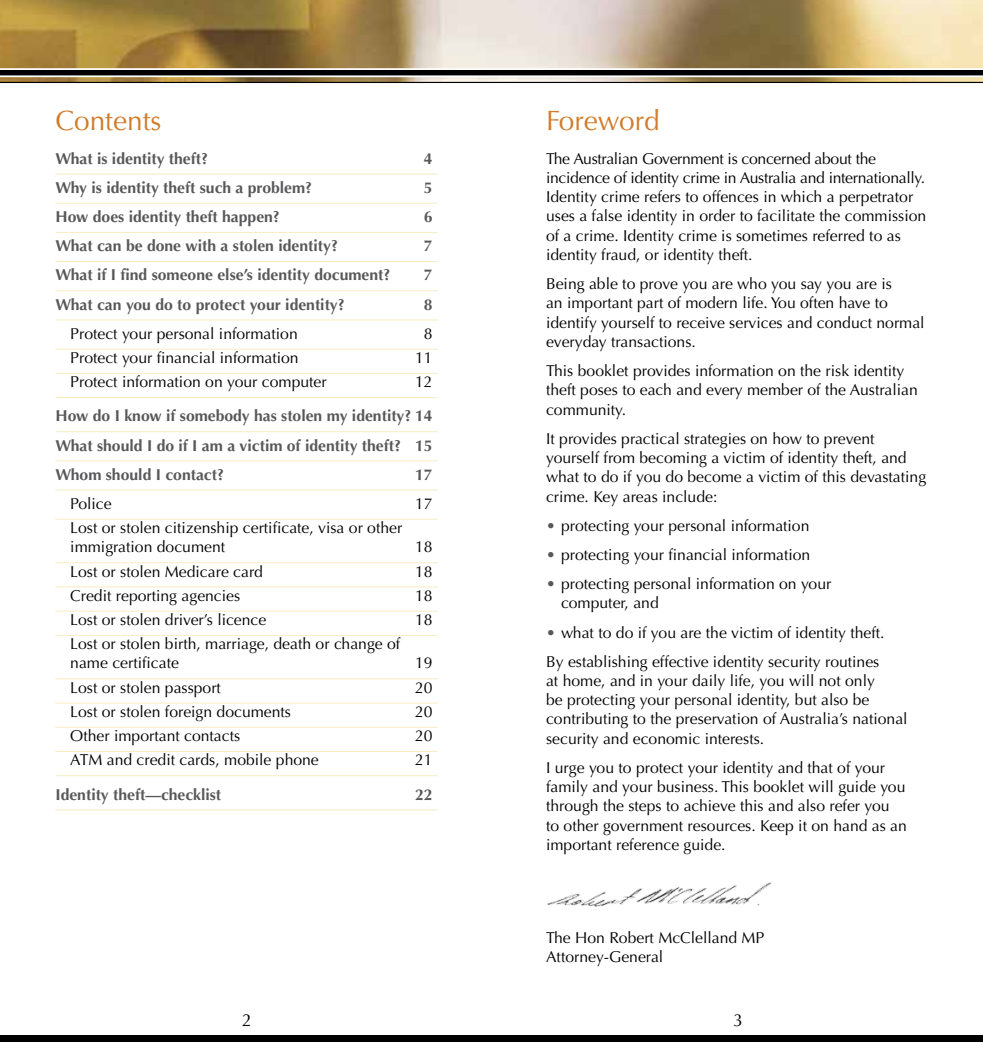
<style>
.page{position:relative;width:983px;height:1042px;background:#fff}
.page>*{position:absolute;margin:0;border:0;box-sizing:border-box;transform-origin:0 0}
.Head{font:28px "Optima";color:#d17c2a}
.Head_2{font:17.5px "Optima";color:#000}
.Text{font:15.75px/19.2px "Optima";color:#000}
.TOC_ind{font:15.75px/19.2px "Optima";color:#000}
.t1{font:700 15.75px "Optima";color:#58585a}
.Bullet{font:15.75px/19.2px "Optima";color:#000}
.s1{color:#58585a}
</style>
<div class="page">
<svg style="left:0;top:0;width:982px;height:83px;background:#b59e71"></svg>
<svg style="left:0;top:68px;width:982px;height:9px"></svg>
<div style="left:0;top:1035px;width:982px;height:7px;background:#000"></div>
<hr style="left:55px;top:174px;width:382px;height:1px;background:#f8ecc2">
<hr style="left:55px;top:203px;width:382px;height:1px;background:#f8ecc2">
<hr style="left:55px;top:232px;width:382px;height:1px;background:#f8ecc2">
<hr style="left:55px;top:261px;width:382px;height:1px;background:#f8ecc2">
<hr style="left:55px;top:290px;width:382px;height:1px;background:#f8ecc2">
<hr style="left:55px;top:319px;width:382px;height:1px;background:#f8ecc2">
<hr style="left:55px;top:349px;width:382px;height:1px;background:#f8ecc2">
<hr style="left:55px;top:373px;width:382px;height:1px;background:#f8ecc2">
<hr style="left:55px;top:397px;width:382px;height:1px;background:#f8ecc2">
<hr style="left:55px;top:431px;width:382px;height:1px;background:#f8ecc2">
<hr style="left:55px;top:460px;width:382px;height:1px;background:#f8ecc2">
<hr style="left:55px;top:490px;width:382px;height:1px;background:#f8ecc2">
<hr style="left:55px;top:519px;width:382px;height:1px;background:#f8ecc2">
<hr style="left:55px;top:562px;width:382px;height:1px;background:#f8ecc2">
<hr style="left:55px;top:586px;width:382px;height:1px;background:#f8ecc2">
<hr style="left:55px;top:611px;width:382px;height:1px;background:#f8ecc2">
<hr style="left:55px;top:635px;width:382px;height:1px;background:#f8ecc2">
<hr style="left:55px;top:678px;width:382px;height:1px;background:#f8ecc2">
<hr style="left:55px;top:702px;width:382px;height:1px;background:#f8ecc2">
<hr style="left:55px;top:727px;width:382px;height:1px;background:#f8ecc2">
<hr style="left:55px;top:751px;width:382px;height:1px;background:#f8ecc2">
<hr style="left:55px;top:775px;width:382px;height:1px;background:#f8ecc2">
<hr style="left:55px;top:809px;width:382px;height:1px;background:#f8ecc2">
<img style="left:546px;top:882px;width:226px;height:25px">
<p class="Head" style="left:55px;top:104px;width:107px">Contents</p>
<p class="t1" style="left:55px;top:149px;width:154px">What is identity theft?</p>
<p class="t1" style="left:424px;top:149px;width:10px">4</p>
<p class="t1" style="left:55px;top:178px;width:258px">Why is identity theft such a problem?</p>
<p class="t1" style="left:424px;top:178px;width:10px">5</p>
<p class="t1" style="left:55px;top:208px;width:226px">How does identity theft happen?</p>
<p class="t1" style="left:424px;top:208px;width:10px">6</p>
<p class="t1" style="left:55px;top:237px;width:284px">What can be done with a stolen identity?</p>
<p class="t1" style="left:424px;top:237px;width:10px">7</p>
<p class="t1" style="left:55px;top:266px;width:336px">What if I find someone else’s identity document?</p>
<p class="t1" style="left:424px;top:266px;width:10px">7</p>
<p class="t1" style="left:55px;top:295px;width:291px">What can you do to protect your identity?</p>
<p class="t1" style="left:424px;top:295px;width:10px">8</p>
<p class="TOC_ind" style="left:70px;top:324px;width:229px">Protect your personal information</p>
<p class="TOC_ind" style="left:424px;top:324px;width:10px">8</p>
<p class="TOC_ind" style="left:70px;top:348px;width:230px">Protect your financial information</p>
<p class="TOC_ind" style="left:415px;top:348px;width:19px">11</p>
<p class="TOC_ind" style="left:70px;top:372px;width:258px">Protect information on your computer</p>
<p class="TOC_ind" style="left:415px;top:372px;width:19px">12</p>
<p class="t1" style="left:55px;top:407px;width:379px">How do I know if somebody has stolen my identity? 14</p>
<p class="t1" style="left:55px;top:436px;width:379px">What should I do if I am a victim of identity theft? 15</p>
<p class="t1" style="left:55px;top:465px;width:170px">Whom should I contact?</p>
<p class="t1" style="left:415px;top:465px;width:19px">17</p>
<p class="TOC_ind" style="left:70px;top:494px;width:43px">Police</p>
<p class="TOC_ind" style="left:415px;top:494px;width:19px">17</p>
<p class="TOC_ind" style="left:70px;top:518px;width:333px">Lost or stolen citizenship certificate, visa or other immigration document</p>
<p class="TOC_ind" style="left:415px;top:538px;width:19px">18</p>
<p class="TOC_ind" style="left:70px;top:562px;width:194px">Lost or stolen Medicare card</p>
<p class="TOC_ind" style="left:415px;top:562px;width:19px">18</p>
<p class="TOC_ind" style="left:70px;top:586px;width:171px">Credit reporting agencies</p>
<p class="TOC_ind" style="left:415px;top:586px;width:19px">18</p>
<p class="TOC_ind" style="left:70px;top:610px;width:197px">Lost or stolen driver’s licence</p>
<p class="TOC_ind" style="left:415px;top:610px;width:19px">18</p>
<p class="TOC_ind" style="left:70px;top:634px;width:331px">Lost or stolen birth, marriage, death or change of name certificate</p>
<p class="TOC_ind" style="left:415px;top:654px;width:19px">19</p>
<p class="TOC_ind" style="left:70px;top:678px;width:152px">Lost or stolen passport</p>
<p class="TOC_ind" style="left:415px;top:678px;width:19px">20</p>
<p class="TOC_ind" style="left:70px;top:702px;width:222px">Lost or stolen foreign documents</p>
<p class="TOC_ind" style="left:415px;top:702px;width:19px">20</p>
<p class="TOC_ind" style="left:70px;top:726px;width:171px">Other important contacts</p>
<p class="TOC_ind" style="left:415px;top:726px;width:19px">20</p>
<p class="TOC_ind" style="left:70px;top:750px;width:250px">ATM and credit cards, mobile phone</p>
<p class="TOC_ind" style="left:415px;top:750px;width:19px">21</p>
<p class="t1" style="left:55px;top:785px;width:167px">Identity theft—checklist</p>
<p class="t1" style="left:415px;top:785px;width:19px">22</p>
<p class="Head" style="left:546px;top:104px;width:115px">Foreword</p>
<p class="Text" style="left:546px;top:149px;width:381px">The Australian Government is concerned about the incidence of identity crime in Australia and internationally.<br>Identity crime refers to offences in which a perpetrator uses a false identity in order to facilitate the commission of a crime. Identity crime is sometimes referred to as identity fraud, or identity theft.</p>
<p class="Text" style="left:546px;top:274px;width:380px">Being able to prove you are who you say you are is<br>an important part of modern life. You often have to identify yourself to receive services and conduct normal everyday transactions.</p>
<p class="Text" style="left:546px;top:361px;width:373px">This booklet provides information on the risk identity theft poses to each and every member of the Australian community.</p>
<p class="Text" style="left:546px;top:429px;width:381px">It provides practical strategies on how to prevent yourself from becoming a victim of identity theft, and what to do if you do become a victim of this devastating crime. Key areas include:</p>
<p class="Bullet" style="left:546px;top:516px;width:265px"><span class="s1">•</span> protecting your personal information</p>
<p class="Bullet" style="left:546px;top:545px;width:266px"><span class="s1">•</span> protecting your financial information</p>
<p class="Bullet" style="left:561px;top:574px;width:272px;text-indent:-15px"><span class="s1">•</span> protecting personal information on your computer, and</p>
<p class="Bullet" style="left:546px;top:623px;width:340px"><span class="s1">•</span> what to do if you are the victim of identity theft.</p>
<p class="Text" style="left:546px;top:652px;width:363px">By establishing effective identity security routines<br>at home, and in your daily life, you will not only<br>be protecting your personal identity, but also be contributing to the preservation of Australia’s national security and economic interests.</p>
<p class="Text" style="left:546px;top:758px;width:362px">I urge you to protect your identity and that of your family and your business. This booklet will guide you through the steps to achieve this and also refer you<br>to other government resources. Keep it on hand as an important reference guide.</p>
<p class="Text" style="left:546px;top:928px;width:220px">The Hon Robert McClelland MP<br>Attorney-General</p>
<p class="Head_2" style="left:242px;top:1010px;width:11px">2</p>
<p class="Head_2" style="left:733px;top:1010px;width:11px">3</p>
</div>
